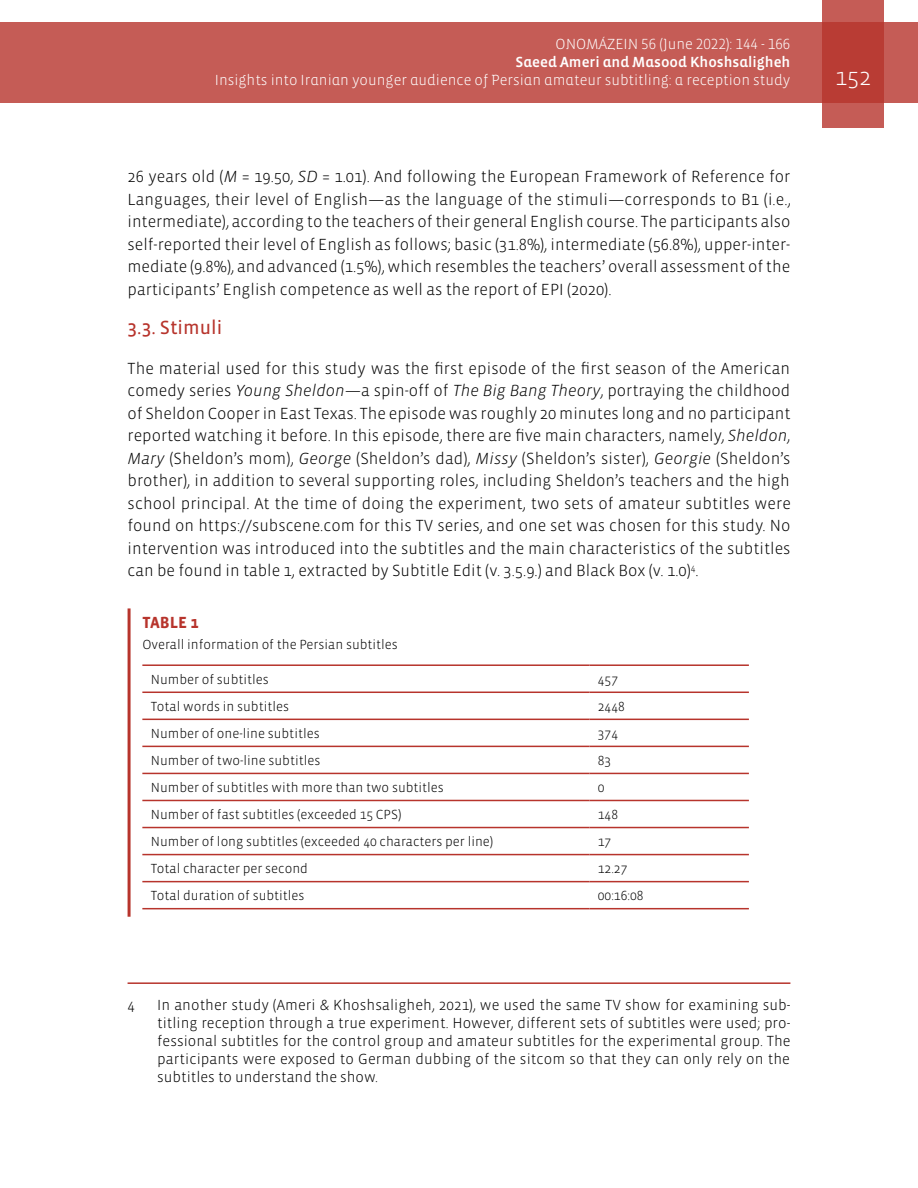
<style>
.page{position:relative;width:918px;height:1188px;background:#fff}
.page>*{position:absolute;margin:0;border:0;box-sizing:border-box;transform-origin:0 0}
.t1{font:300 24px "Vista Sans";color:#fff}
.t2{font:19.5px "Vista Sans Reg";color:#b7342c}
.t3{font:300 16.5px/22.5px "Vista Sans";color:#000;text-align:justify}
.t4{font:700 16.5px "Vista Sans";color:#b7342c}
.t5{font:300 15px/18px "Vista Sans";color:#000;text-align:justify}
.t6{font:300 15px "Vista Sans Alt";color:#fff}
.t7{font:15px "Vista Sans Alt Med";color:#fff}
.t8{font:300 13.5px "Vista Sans";color:#000}
.s1{font-style:italic}
</style>
<div class="page">
<div style="left:0;top:23px;width:918px;height:80px;background:#c55c56"></div>
<svg style="left:822px;top:0;width:62px;height:128px;background:#bd4740"></svg>
<hr style="left:128px;top:982px;width:662px;height:2px;background:#b7342c">
<hr style="left:142px;top:664px;width:447px;height:2px;background:#b7342c">
<hr style="left:589px;top:664px;width:160px;height:2px;background:#b7342c">
<hr style="left:142px;top:692px;width:447px;height:1px;background:#b7342c">
<hr style="left:589px;top:692px;width:160px;height:1px;background:#b7342c">
<hr style="left:142px;top:719px;width:447px;height:1px;background:#b7342c">
<hr style="left:589px;top:719px;width:160px;height:1px;background:#b7342c">
<hr style="left:142px;top:746px;width:447px;height:1px;background:#b7342c">
<hr style="left:589px;top:746px;width:160px;height:1px;background:#b7342c">
<hr style="left:142px;top:773px;width:447px;height:1px;background:#b7342c">
<hr style="left:589px;top:773px;width:160px;height:1px;background:#b7342c">
<hr style="left:142px;top:800px;width:447px;height:1px;background:#b7342c">
<hr style="left:589px;top:800px;width:160px;height:1px;background:#b7342c">
<hr style="left:142px;top:827px;width:447px;height:1px;background:#b7342c">
<hr style="left:589px;top:827px;width:160px;height:1px;background:#b7342c">
<hr style="left:142px;top:854px;width:447px;height:1px;background:#b7342c">
<hr style="left:589px;top:854px;width:160px;height:1px;background:#b7342c">
<hr style="left:142px;top:881px;width:447px;height:1px;background:#b7342c">
<hr style="left:589px;top:881px;width:160px;height:1px;background:#b7342c">
<hr style="left:142px;top:908px;width:447px;height:1px;background:#b7342c">
<hr style="left:589px;top:908px;width:160px;height:1px;background:#b7342c">
<hr style="left:128px;top:608px;width:3px;height:309px;background:#b7342c">
<p class="t6" style="left:556px;top:37px;width:236px">ONOMÁZEIN 56 (June 2022): 144 - 166</p>
<p class="t7" style="left:516px;top:55px;width:276px">Saeed Ameri and Masood Khoshsaligheh</p>
<p class="t6" style="left:215px;top:73px;width:577px">Insights into Iranian younger audience of Persian amateur subtitling: a reception study</p>
<h1 class="t1" style="left:835px;top:65px;width:37px">152</h1>
<p class="t3" style="left:128px;top:166px;width:665px">26 years old (<span class="s1">M</span> = 19.50, <span class="s1">SD</span> = 1.01). And following the European Framework of Reference for Languages, their level of English—as the language of the stimuli—corresponds to B1 (i.e., intermediate), according to the teachers of their general English course. The participants also self-reported their level of English as follows; basic (31.8%), intermediate (56.8%), upper-inter&shy;mediate (9.8%), and advanced (1.5%), which resembles the teachers’ overall assessment of the participants’ English competence as well as the report of EPI (2020).</p>
<p class="t2" style="left:128px;top:318px;width:96px">3.3. Stimuli</p>
<p class="t3" style="left:128px;top:357px;width:665px">The material used for this study was the first episode of the first season of the American comedy series <span class="s1">Young Sheldon</span>—a spin-off of <span class="s1">The Big Bang Theory</span>, portraying the childhood of Sheldon Cooper in East Texas. The episode was roughly 20 minutes long and no participant reported watching it before. In this episode, there are five main characters, namely, <span class="s1">Sheldon</span>, <span class="s1">Mary</span> (Sheldon’s mom), <span class="s1">George</span> (Sheldon’s dad), <span class="s1">Missy</span> (Sheldon’s sister), <span class="s1">Georgie</span> (Sheldon’s brother), in addition to several supporting roles, including Sheldon’s teachers and the high school principal. At the time of doing the experiment, two sets of amateur subtitles were found on https://subscene.com for this TV series, and one set was chosen for this study. No intervention was introduced into the subtitles and the main characteristics of the subtitles can be found in table 1, extracted by Subtitle Edit (v. 3.5.9.) and Black Box (v. 1.0)<sup>4</sup>.</p>
<p class="t4" style="left:142px;top:614px;width:58px">TABLE 1</p>
<p class="t8" style="left:142px;top:637px;width:257px">Overall information of the Persian subtitles</p>
<p class="t8" style="left:151px;top:672px;width:120px">Number of subtitles</p>
<p class="t8" style="left:598px;top:672px;width:22px">457</p>
<p class="t8" style="left:151px;top:699px;width:140px">Total words in subtitles</p>
<p class="t8" style="left:598px;top:699px;width:28px">2448</p>
<p class="t8" style="left:151px;top:726px;width:170px">Number of one-line subtitles</p>
<p class="t8" style="left:598px;top:726px;width:22px">374</p>
<p class="t8" style="left:151px;top:754px;width:171px">Number of two-line subtitles</p>
<p class="t8" style="left:598px;top:754px;width:15px">83</p>
<p class="t8" style="left:151px;top:781px;width:295px">Number of subtitles with more than two subtitles</p>
<p class="t8" style="left:598px;top:781px;width:8px">0</p>
<p class="t8" style="left:151px;top:808px;width:252px">Number of fast subtitles (exceeded 15 CPS)</p>
<p class="t8" style="left:598px;top:808px;width:22px">148</p>
<p class="t8" style="left:151px;top:835px;width:344px">Number of long subtitles (exceeded 40 characters per line)</p>
<p class="t8" style="left:598px;top:835px;width:15px">17</p>
<p class="t8" style="left:151px;top:862px;width:159px">Total character per second</p>
<p class="t8" style="left:598px;top:862px;width:31px">12.27</p>
<p class="t8" style="left:151px;top:889px;width:155px">Total duration of subtitles</p>
<p class="t8" style="left:598px;top:889px;width:47px">00:16:08</p>
<p class="t5" style="left:128px;top:996px;width:9px">4</p>
<p class="t5" style="left:157px;top:996px;width:635px">In another study (Ameri &amp; Khoshsaligheh, 2021), we used the same TV show for examining sub&shy;titling reception through a true experiment. However, different sets of subtitles were used; pro&shy;fessional subtitles for the control group and amateur subtitles for the experimental group. The participants were exposed to German dubbing of the sitcom so that they can only rely on the subtitles to understand the show.</p>
</div>
